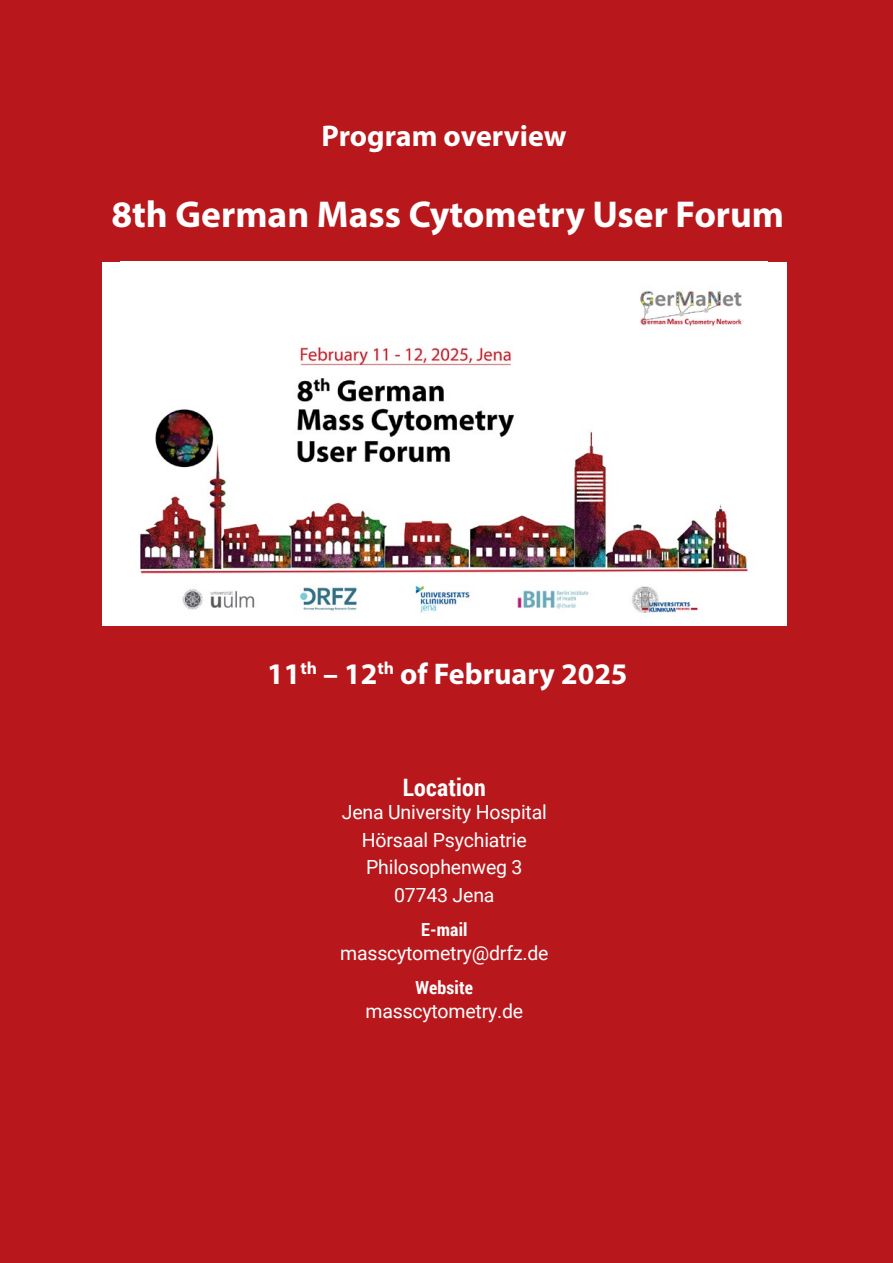
<style>
.page{position:relative;width:893px;height:1263px;background:#b8171b}
.page>*{position:absolute;margin:0;border:0;box-sizing:border-box;transform-origin:0 0}
.t1{font:700 37.5px "Myriad Pro";color:#fff}
.t2{font:700 30px "Myriad Pro";color:#fff}
.t3{font:700 24px "Roboto Condensed";letter-spacing:.01em;color:#fff}
.t4{font:19.5px/27.6px "Roboto";letter-spacing:-.01em;color:#fff;text-align:center}
.t5{font:700 18px "Roboto Condensed";letter-spacing:.01em;color:#fff}
</style>
<div class="page">
<div style="left:102px;top:262px;width:684px;height:363px;background:#fff"></div>
<img style="left:121px;top:262px;width:646px;height:363px">
<h2 class="t2" style="left:322px;top:116px;width:246px">Program overview</h2>
<h1 class="t1" style="left:111px;top:190px;width:674px">8th German Mass Cytometry User Forum</h1>
<h2 class="t2" style="left:267px;top:654px;width:362px">11<sup>th</sup> – 12<sup>th</sup> of February 2025</h2>
<p class="t3" style="left:403px;top:770px;width:85px">Location</p>
<p class="t4" style="left:342px;top:798px;width:207px">Jena University Hospital<br>Hörsaal Psychiatrie<br>Philosophenweg 3<br>07743 Jena</p>
<p class="t5" style="left:421px;top:917px;width:48px">E-mail</p>
<p class="t4" style="left:340px;top:938px;width:210px">masscytometry@drfz.de</p>
<p class="t5" style="left:416px;top:975px;width:59px">Website</p>
<p class="t4" style="left:365px;top:996px;width:159px">masscytometry.de</p>
</div>
